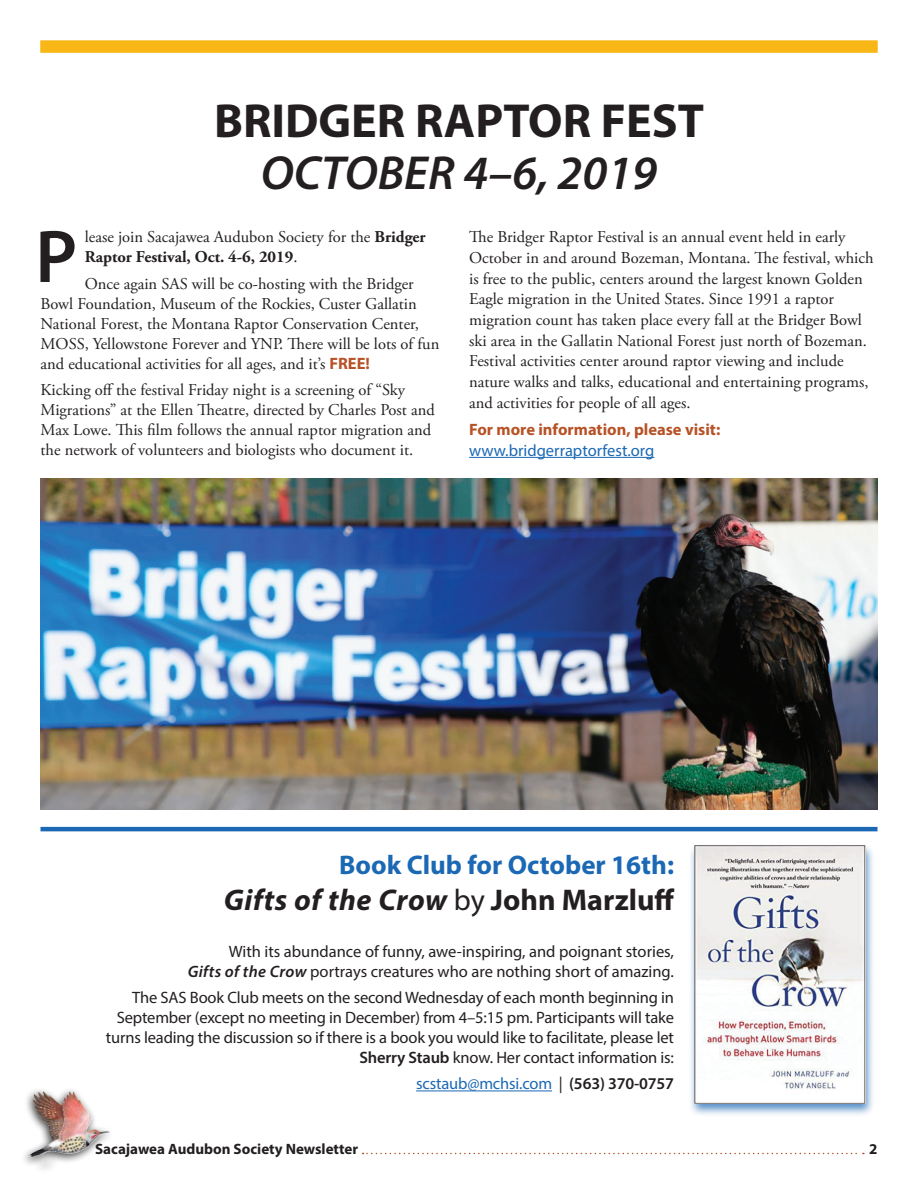
<style>
.page{position:relative;width:918px;height:1188px;background:#fff}
.page>*{position:absolute;margin:0;border:0;box-sizing:border-box;transform-origin:0 0}
.t1{font:600 75.3px "Myriad Pro";color:#231f20}
.t2{font:700 48px "Myriad Pro";color:#231f20}
.t3{font:italic 600 48px "Myriad Pro";color:#231f20}
.t4{font:italic 700 30px "Myriad Pro";letter-spacing:.02em;color:#231f20}
.t5{font:700 27px "Myriad Pro";color:#1b68b4}
.t6{font:16.5px/20.7px "Adobe Garamond Pro";color:#231f20}
.t7{font:16.5px/19.8px "Myriad Pro";letter-spacing:-.01em;color:#231f20;text-align:right}
.t8{font:16.5px "Myriad Pro";letter-spacing:-.005em;color:#1b68b4}
.t9{font:700 16.5px "Myriad Pro";color:#b75226}
.t10{font:700 15px "Myriad Pro";color:#231f20}
.s1{font-weight:700}
.s2{font-family:"Myriad Pro";font-weight:700;color:#b75226}
.s3{font-weight:400;font-style:normal}
.s4{font-style:normal}
.s5{font-weight:600;font-style:italic}
.s6{font-weight:600}
.s7{color:#231f20}
.s8{font-weight:600;color:#231f20}
</style>
<div class="page">
<div style="left:20px;top:1086px;width:95px;height:89px;background:#040503;opacity:.75"></div>
<div style="left:40px;top:40px;width:838px;height:12px;background:#f9cd61"></div>
<svg style="left:363px;top:1153px;width:501px;height:1px"></svg>
<div style="left:40px;top:41px;width:838px;height:12px;background:#f8b617"></div>
<svg style="left:37px;top:1091px;width:7px;height:7px"></svg>
<hr style="left:469px;top:457px;width:185px;height:1px;background:#1b68b4">
<img style="left:40px;top:479px;width:838px;height:330px">
<hr style="left:416px;top:1091px;width:136px;height:1px;background:#1b68b4">
<div style="left:688px;top:843px;width:188px;height:274px;background:#1b68b4;opacity:.75"></div>
<img style="left:694px;top:846px;width:171px;height:258px">
<hr style="left:40px;top:827px;width:838px;height:4px;background:#1b68b4">
<h2 class="t2" style="left:214px;top:90px;width:490px">BRIDGER RAPTOR FEST</h2>
<h2 class="t3" style="left:261px;top:142px;width:398px">OCTOBER 4–6, 2019</h2>
<h1 class="t1" style="left:35px;top:209px;width:44px">P</h1>
<p class="t6" style="left:85px;top:228px;width:342px;line-height:19.8px">lease join Sacajawea Audubon Society for the <span class="s1">Bridger<br>Raptor Festival, Oct. 4-6, 2019</span>.</p>
<p class="t6" style="left:41px;top:274px;width:400px;line-height:20px;text-indent:44px">Once again SAS will be co-hosting with the Bridger Bowl Foundation, Museum of the Rockies, Custer Gallatin National Forest, the Montana Raptor Conservation Center, MOSS, Yellowstone Forever and YNP. There will be lots of fun and educational activities for all ages, and it’s <span class="s2">FREE !</span></p>
<p class="t6" style="left:41px;top:381px;width:396px;line-height:20px">Kicking off the festival Friday night is a screening of “Sky Migrations” at the Ellen Theatre, directed by Charles Post and Max Lowe. This film follows the annual raptor migration and the network of volunteers and biologists who document it.</p>
<p class="t6" style="left:469px;top:227px;width:406px">The Bridger Raptor Festival is an annual event held in early October in and around Bozeman, Montana. The festival, which is free to the public, centers around the largest known Golden Eagle migration in the United States. Since 1991 a raptor migration count has taken place every fall at the Bridger Bowl ski area in the Gallatin National Forest just north of Bozeman.<br>Festival activities center around raptor viewing and include nature walks and talks, educational and entertaining programs, and activities for people of all ages.</p>
<p class="t9" style="left:469px;top:419px;width:253px">For more information, please visit:</p>
<p class="t8" style="left:469px;top:440px;width:187px">www.bridgerraptorfest.org</p>
<h3 class="t5" style="left:339px;top:847px;width:337px">Book Club for October 16th:</h3>
<h3 class="t4" style="left:224px;top:881px;width:452px">Gifts of the Crow <span class="s3">by</span> <span class="s4">John Marzluff</span></h3>
<p class="t7" style="left:188px;top:941px;width:488px">With its abundance of funny, awe-inspiring, and poignant stories,<br><span class="s5">Gifts of the Crow</span> portrays creatures who are nothing short of amazing.</p>
<p class="t7" style="left:106px;top:988px;width:570px">The SAS Book Club meets on the second Wednesday of each month beginning in September (except no meeting in December) from 4–5:15 pm. Participants will take turns leading the discussion so if there is a book you would like to facilitate, please let <span class="s6">Sherry Staub</span> know. Her contact information is:</p>
<p class="t8" style="left:416px;top:1074px;width:259px">scstaub@mchsi.com <span class="s7">|</span> <span class="s8">(563) 370-0757</span></p>
<p class="t10" style="left:95px;top:1139px;width:265px">Sacajawea Audubon Society Newsletter</p>
<p class="t10" style="left:869px;top:1139px;width:10px">2</p>
</div>
